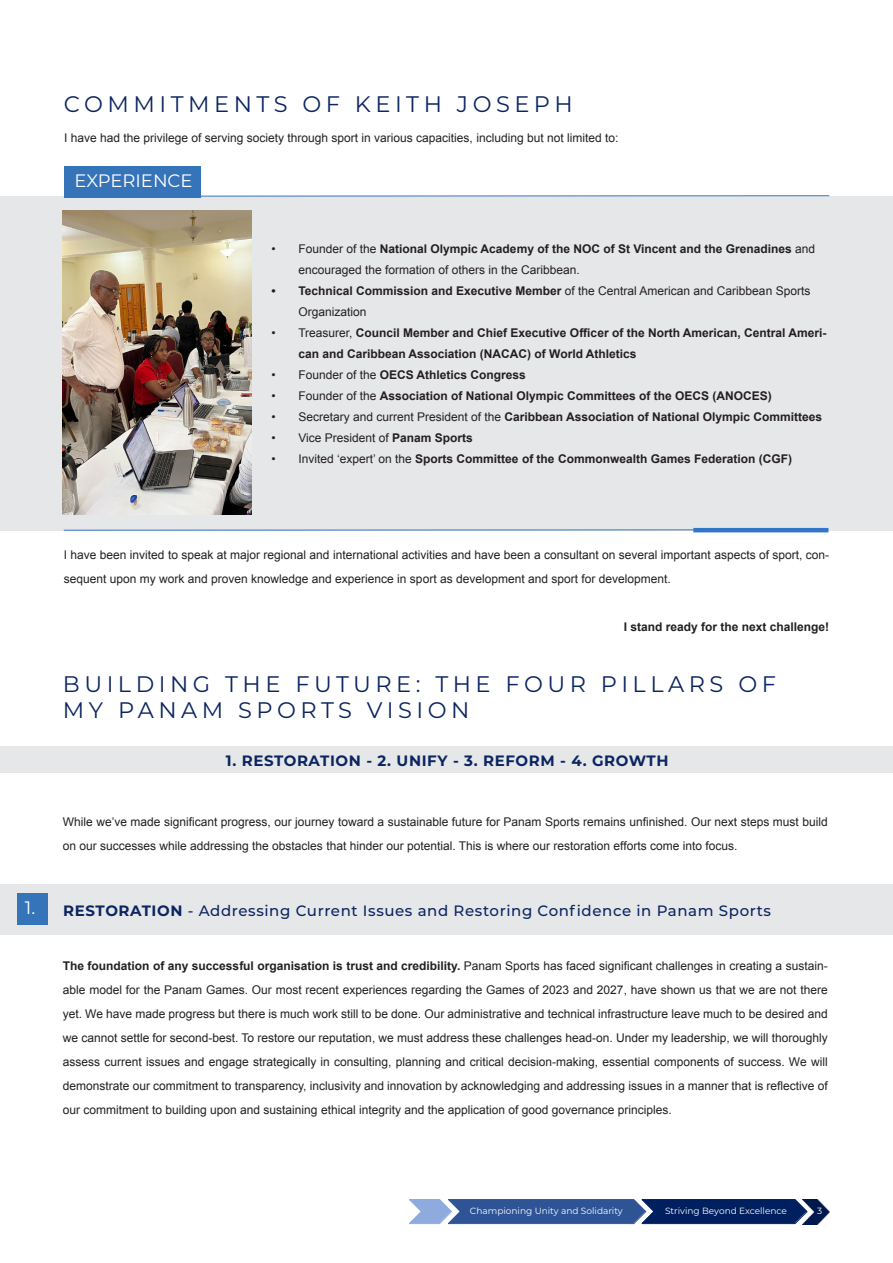
<style>
.page{position:relative;width:893px;height:1263px;background:#fff}
.page>*{position:absolute;margin:0;border:0;box-sizing:border-box;transform-origin:0 0}
.Paragraph_Style_6{font:22.5px/25.5px "Montserrat";letter-spacing:.2em;color:#0b2560}
.t1{font:18px "Montserrat";color:#fff}
.Paragraph_Style_12{font:500 15px "Montserrat";letter-spacing:.04em;color:#0b2560}
.Paragraph_Style_12-2{font:700 15px "Montserrat";letter-spacing:.04em;color:#0b2560}
.Paragraph_Style_7{font:12px/24px "Arial";color:#231f20}
.Paragraph_Style_14{font:700 12px/21px "Arial";color:#231f20}
.Paragraph_Style_14-2{font:12px/24px "Arial";color:#231f20}
.t2{font:9px "Montserrat";color:#fff}
.s1{font-weight:700}
.s2{font-weight:400}
</style>
<div class="page">
<div style="left:0;top:196px;width:893px;height:334px;background:#e6e7e9"></div>
<hr style="left:64px;top:529px;width:728px;height:1px;background:#3376c9">
<hr style="left:200px;top:195px;width:629px;height:1px;background:#3376c9">
<hr style="left:693px;top:528px;width:135px;height:4px;background:#3376c9">
<div style="left:0;top:884px;width:893px;height:50px;background:#e6e7e9"></div>
<div style="left:17px;top:894px;width:31px;height:31px;background:#3674ba"></div>
<div style="left:64px;top:167px;width:136px;height:31px;background:#3674ba"></div>
<img style="left:63px;top:211px;width:188px;height:303px">
<div style="left:0;top:746px;width:893px;height:27px;background:#e6e7e9"></div>
<svg style="left:409px;top:1199px;width:393px;height:25px;background:#2f508c"></svg>
<img style="left:802px;top:1199px;width:27px;height:25px">
<p class="Paragraph_Style_6" style="left:64px;top:91px;width:510px">COMMITMENTS OF KEITH JOSEPH</p>
<p class="Paragraph_Style_14-2" style="left:64px;top:125px;width:556px">I have had the privilege of serving society through sport in various capacities, including but not limited to:</p>
<p class="t1" style="left:74px;top:169px;width:120px">EXPERIENCE</p>
<p class="Paragraph_Style_7" style="left:298px;top:238px;width:518px;line-height:21px;text-indent:-27px">• Founder of the <span class="s1">National Olympic Academy of the NOC of St Vincent and the Grenadines</span> and encouraged the formation of others in the Caribbean.</p>
<p class="Paragraph_Style_7" style="left:298px;top:280px;width:513px;line-height:21px;text-indent:-27px"><span class="s1">• Technical Commission and Executive Member</span> of the Central American and Caribbean Sports<br>Organization</p>
<p class="Paragraph_Style_14" style="left:298px;top:323px;width:530px;text-indent:-27px"><span class="s2">• Treasurer,</span> Council Member and Chief Executive Officer of the North American, Central Ameri&shy;can and Caribbean Association (NACAC) of World Athletics</p>
<p class="Paragraph_Style_14" style="left:271px;top:365px;width:256px"><span class="s2">• Founder of the</span> OECS Athletics Congress</p>
<p class="Paragraph_Style_14" style="left:271px;top:386px;width:502px"><span class="s2">• Founder of the</span> Association of National Olympic Committees of the OECS (ANOCES)</p>
<p class="Paragraph_Style_14" style="left:271px;top:407px;width:552px"><span class="s2">• Secretary and current President of the</span> Caribbean Association of National Olympic Committees</p>
<p class="Paragraph_Style_7" style="left:271px;top:426px;width:203px">• Vice President of <span class="s1">Panam Sports</span></p>
<p class="Paragraph_Style_14" style="left:271px;top:449px;width:522px"><span class="s2">• Invited ‘expert’ on the</span> Sports Committee of the Commonwealth Games Federation (CGF)</p>
<p class="t1" style="left:25px;top:896px;width:12px">1.</p>
<p class="Paragraph_Style_14-2" style="left:64px;top:543px;width:767px">I have been invited to speak at major regional and international activities and have been a consultant on several important aspects of sport, con&shy;sequent upon my work and proven knowledge and experience in sport as development and sport for development.</p>
<p class="Paragraph_Style_14" style="left:624px;top:617px;width:207px">I stand ready for the next challenge!</p>
<p class="Paragraph_Style_6" style="left:63px;top:671px;width:715px">BUILDING THE FUTURE: THE FOUR PILLARS OF<br>MY PANAM SPORTS VISION</p>
<p class="Paragraph_Style_12-2" style="left:226px;top:749px;width:444px">1. RESTORATION - 2. UNIFY - 3. REFORM - 4. GROWTH</p>
<p class="Paragraph_Style_7" style="left:63px;top:810px;width:766px">While we’ve made significant progress, our journey toward a sustainable future for Panam Sports remains unfinished. Our next steps must build on our successes while addressing the obstacles that hinder our potential. This is where our restoration efforts come into focus.</p>
<p class="Paragraph_Style_12" style="left:63px;top:900px;width:709px"><span class="s1">RESTORATION</span> - Addressing Current Issues and Restoring Confidence in Panam Sports</p>
<p class="Paragraph_Style_7" style="left:63px;top:954px;width:766px;text-align:justify"><span class="s1">The foundation of any successful organisation is trust and credibility.</span> Panam Sports has faced significant challenges in creating a sustain&shy;able model for the Panam Games. Our most recent experiences regarding the Games of 2023 and 2027, have shown us that we are not there yet. We have made progress but there is much work still to be done. Our administrative and technical infrastructure leave much to be desired and we cannot settle for second-best. To restore our reputation, we must address these challenges head-on. Under my leadership, we will thoroughly assess current issues and engage strategically in consulting, planning and critical decision-making, essential components of success. We will demonstrate our commitment to transparency, inclusivity and innovation by acknowledging and addressing issues in a manner that is reflective of our commitment to building upon and sustaining ethical integrity and the application of good governance principles.</p>
<p class="t2" style="left:470px;top:1204px;width:154px">Championing Unity and Solidarity</p>
<p class="t2" style="left:665px;top:1204px;width:123px">Striving Beyond Excellence</p>
<p class="t2" style="left:817px;top:1204px;width:7px">3</p>
</div>
